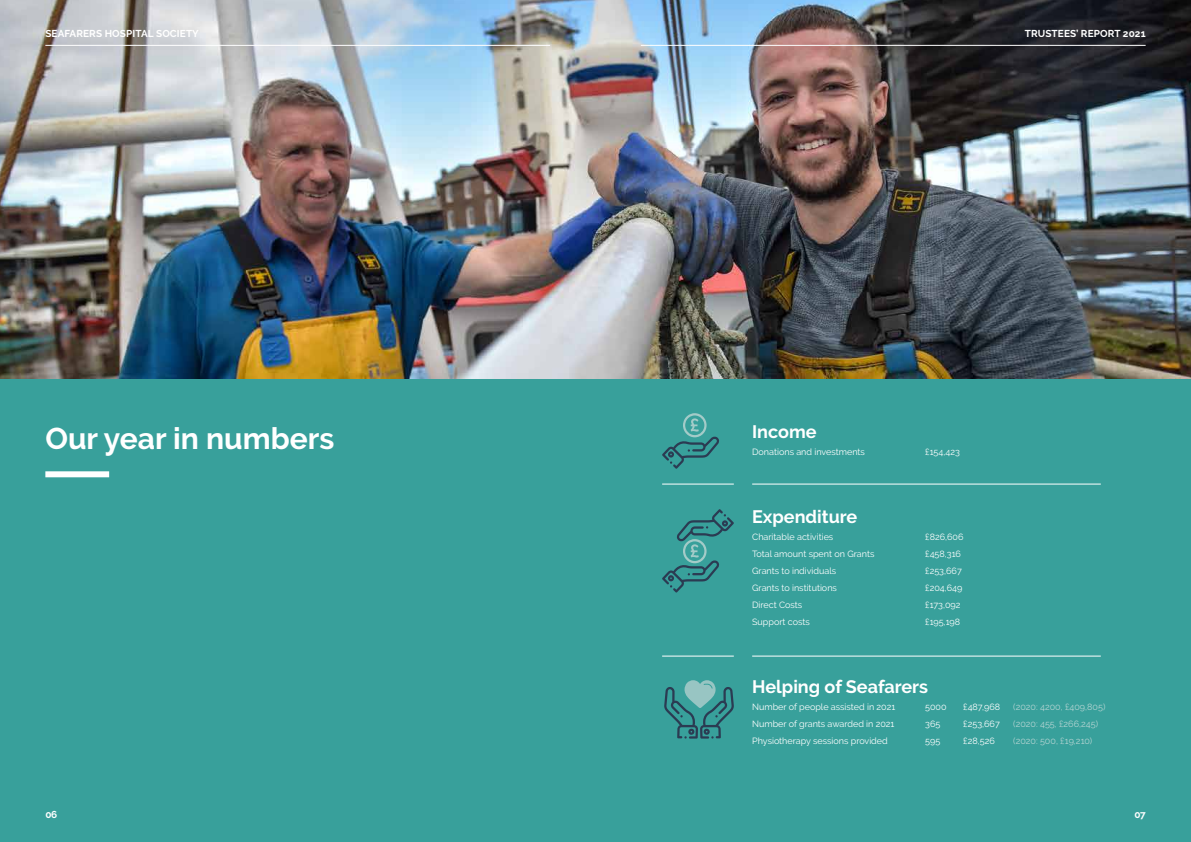
<style>
.page{position:relative;width:1191px;height:842px;background:#fff}
.page>*{position:absolute;margin:0;border:0;box-sizing:border-box;transform-origin:0 0}
.t1{font:700 30px "Raleway";color:#fff}
.t2{font:700 18px "Raleway";color:#fff}
.t3{font:700 10px "Raleway";letter-spacing:.01em;color:#fff}
.t4{font:9px "Raleway";color:#fff}
.t5{font:9px "Raleway";color:#b6d5d3}
</style>
<div class="page">
<img style="left:0;top:0;width:1191px;height:380px">
<div style="left:0;top:380px;width:1191px;height:462px;background:#38a09b"></div>
<hr style="left:45px;top:45px;width:505px;height:1px;background:#fff">
<hr style="left:641px;top:45px;width:504px;height:1px;background:#fff">
<div style="left:45px;top:471px;width:64px;height:6px;background:#fff"></div>
<svg style="left:662px;top:413px;width:57px;height:56px"></svg>
<svg style="left:662px;top:509px;width:72px;height:83px"></svg>
<hr style="left:662px;top:484px;width:72px;height:1px;background:#fff">
<hr style="left:662px;top:656px;width:72px;height:1px;background:#fff">
<hr style="left:752px;top:484px;width:348px;height:1px;background:#fff">
<hr style="left:752px;top:656px;width:348px;height:1px;background:#fff">
<svg style="left:664px;top:680px;width:70px;height:59px"></svg>
<p class="t3" style="left:45px;top:28px;width:155px">SEAFARERS HOSPITAL SOCIETY</p>
<p class="t3" style="left:1024px;top:28px;width:122px">TRUSTEES’ REPORT 2021</p>
<h1 class="t1" style="left:45px;top:421px;width:290px">Our year in numbers</h1>
<h2 class="t2" style="left:752px;top:421px;width:66px">Income</h2>
<p class="t4" style="left:752px;top:446px;width:114px">Donations and investments</p>
<p class="t4" style="left:925px;top:446px;width:36px">£154,423</p>
<h2 class="t2" style="left:752px;top:506px;width:106px">Expenditure</h2>
<p class="t4" style="left:752px;top:531px;width:83px">Charitable activities</p>
<p class="t4" style="left:925px;top:531px;width:40px">£826,606</p>
<p class="t4" style="left:752px;top:548px;width:124px">Total amount spent on Grants</p>
<p class="t4" style="left:925px;top:548px;width:37px">£458,316</p>
<p class="t4" style="left:752px;top:565px;width:86px">Grants to individuals</p>
<p class="t4" style="left:925px;top:565px;width:38px">£253,667</p>
<p class="t4" style="left:752px;top:582px;width:86px">Grants to institutions</p>
<p class="t4" style="left:925px;top:582px;width:39px">£204,649</p>
<p class="t4" style="left:752px;top:599px;width:52px">Direct Costs</p>
<p class="t4" style="left:925px;top:599px;width:37px">£173,092</p>
<p class="t4" style="left:752px;top:616px;width:59px">Support costs</p>
<p class="t4" style="left:925px;top:616px;width:37px">£195,198</p>
<h2 class="t2" style="left:752px;top:676px;width:177px">Helping of Seafarers</h2>
<p class="t4" style="left:752px;top:701px;width:145px">Number of people assisted in 2021</p>
<p class="t4" style="left:925px;top:701px;width:23px">5000</p>
<p class="t4" style="left:963px;top:701px;width:38px">£487,968</p>
<p class="t5" style="left:1013px;top:701px;width:94px">(2020: 4200, £409,805)</p>
<p class="t4" style="left:752px;top:718px;width:144px">Number of grants awarded in 2021</p>
<p class="t4" style="left:925px;top:718px;width:17px">365</p>
<p class="t4" style="left:963px;top:718px;width:38px">£253,667</p>
<p class="t5" style="left:1013px;top:718px;width:86px">(2020: 455, £266,245)</p>
<p class="t4" style="left:752px;top:735px;width:137px">Physiotherapy sessions provided</p>
<p class="t4" style="left:925px;top:735px;width:17px">595</p>
<p class="t4" style="left:963px;top:735px;width:33px">£28,526</p>
<p class="t5" style="left:1013px;top:735px;width:80px">(2020: 500, £19,210)</p>
<p class="t3" style="left:45px;top:809px;width:13px">06</p>
<p class="t3" style="left:1134px;top:809px;width:13px">07</p>
</div>
